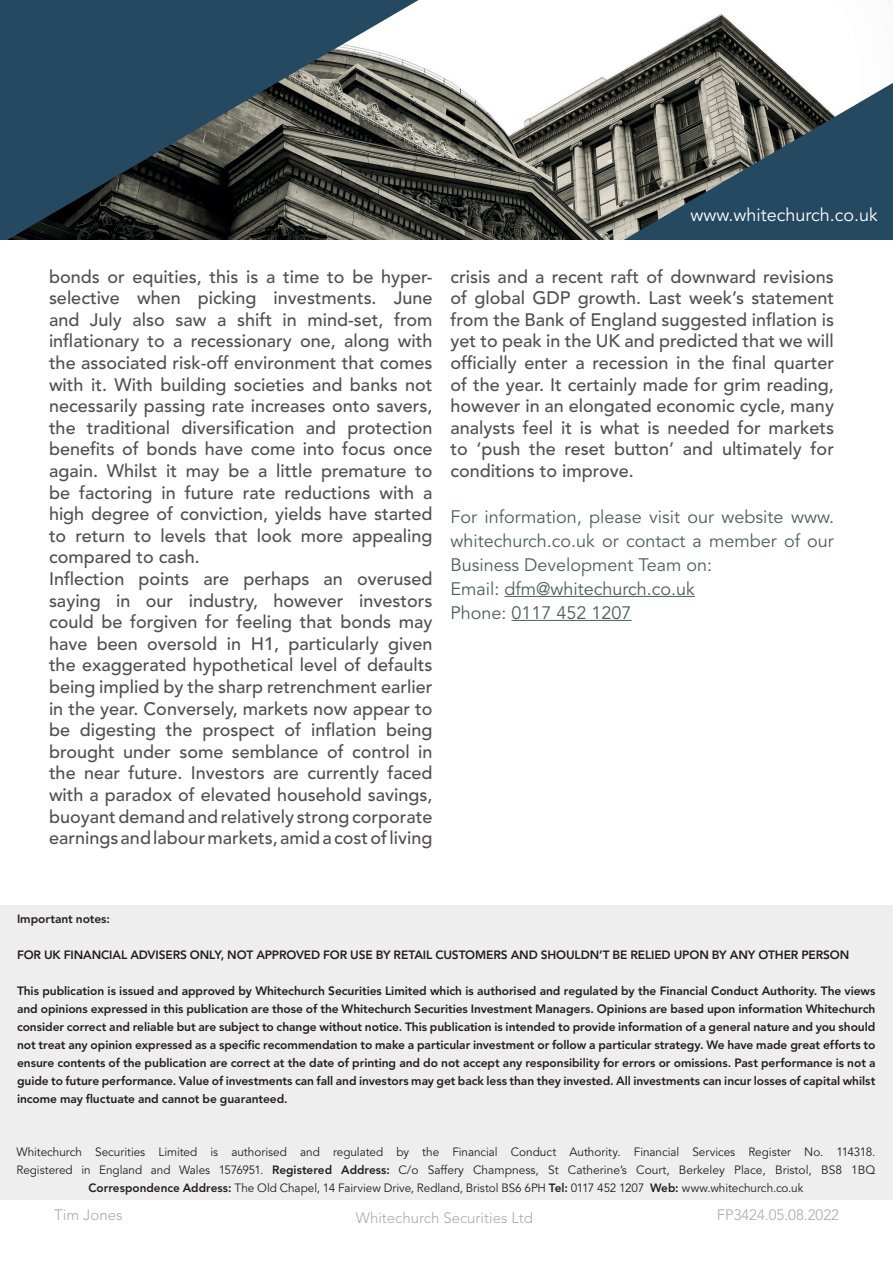
<style>
.page{position:relative;width:893px;height:1263px;background:#fff}
.page>*{position:absolute;margin:0;border:0;box-sizing:border-box;transform-origin:0 0}
.t1{font:500 18px/21.6px "Avenir LT Std";color:#524f4f}
.t2{font:18px/24px "Avenir LT Std";color:#4c605a}
.t3{font:18px "Avenir LT Std";color:#fff}
.t4{font:300 15px "Avenir LT Std";color:#a8aca9}
.t5{font:800 12px/18px "Avenir LT Std";letter-spacing:-.01em;color:#231f20;text-align:justify}
.t6{font:12px/18px "Avenir LT Std";letter-spacing:-.005em;color:#231f20;text-align:center}
.s1{font-weight:800}
</style>
<div class="page">
<img style="left:419px;top:13px;width:380px;height:227px">
<svg style="left:0;top:0;width:419px;height:240px;background:#3b4d55"></svg>
<svg style="left:577px;top:83px;width:316px;height:157px;background:#546267"></svg>
<div style="left:0;top:1143px;width:892px;height:56px;background:#eeeeef"></div>
<hr style="left:504px;top:596px;width:191px;height:1px;background:#4c605a">
<hr style="left:511px;top:620px;width:121px;height:1px;background:#4c605a">
<div style="left:0;top:905px;width:892px;height:238px;background:#eeeeef"></div>
<p class="t3" style="left:690px;top:205px;width:189px">www.whitechurch.co.uk</p>
<p class="t1" style="left:49px;top:266px;width:385px">bonds or equities, this is a time to be hyper&shy;selective when picking investments. June and July also saw a shift in mind-set, from inflationary to a recessionary one, along with the associated risk-off environment that comes with it. With building societies and banks not necessarily passing rate increases onto savers, the traditional diversification and protection benefits of bonds have come into focus once again. Whilst it may be a little premature to be factoring in future rate reductions with a high degree of conviction, yields have started to return to levels that look more appealing compared to cash.<br>Inflection points are perhaps an overused saying in our industry, however investors could be forgiven for feeling that bonds may have been oversold in H1, particularly given the exaggerated hypothetical level of defaults being implied by the sharp retrenchment earlier in the year. Conversely, markets now appear to be digesting the prospect of inflation being brought under some semblance of control in the near future. Investors are currently faced with a paradox of elevated household savings, buoyant demand and relatively strong corporate earnings and labour markets, amid a cost of living</p>
<p class="t1" style="left:450px;top:266px;width:385px;text-align:justify">crisis and a recent raft of downward revisions of global GDP growth. Last week’s statement from the Bank of England suggested inflation is yet to peak in the UK and predicted that we will officially enter a recession in the final quarter of the year. It certainly made for grim reading, however in an elongated economic cycle, many analysts feel it is what is needed for markets to ‘push the reset button’ and ultimately for conditions to improve.</p>
<p class="t2" style="left:450px;top:505px;width:385px">For information, please visit our website www. whitechurch.co.uk or contact a member of our Business Development Team on:<br>Email: dfm@whitechurch.co.uk<br>Phone: 0117 452 1207</p>
<p class="t5" style="left:17px;top:909px;width:94px">Important notes:</p>
<p class="t5" style="left:17px;top:945px;width:834px">FOR UK FINANCIAL ADVISERS ONLY, NOT APPROVED FOR USE BY RETAIL CUSTOMERS AND SHOULDN’T BE RELIED UPON BY ANY OTHER PERSON</p>
<p class="t5" style="left:17px;top:981px;width:860px">This publication is issued and approved by Whitechurch Securities Limited which is authorised and regulated by the Financial Conduct Authority. The views and opinions expressed in this publication are those of the Whitechurch Securities Investment Managers. Opinions are based upon information Whitechurch consider correct and reliable but are subject to change without notice. This publication is intended to provide information of a general nature and you should not treat any opinion expressed as a specific recommendation to make a particular investment or follow a particular strategy. We have made great efforts to ensure contents of the publication are correct at the date of printing and do not accept any responsibility for errors or omissions. Past performance is not a guide to future performance. Value of investments can fall and investors may get back less than they invested. All investments can incur losses of capital whilst income may fluctuate and cannot be guaranteed.</p>
<p class="t6" style="left:17px;top:1143px;width:860px">Whitechurch Securities Limited is authorised and regulated by the Financial Conduct Authority. Financial Services Register No. 114318.<br>Registered in England and Wales 1576951. <span class="s1">Registered Address:</span> C/o Saffery Champness, St Catherine’s Court, Berkeley Place, Bristol, BS8 1BQ<br><span class="s1">Correspondence Address:</span> The Old Chapel, 14 Fairview Drive, Redland, Bristol BS6 6PH <span class="s1">Tel:</span> 0117 452 1207 <span class="s1">Web:</span> www.whitechurch.co.uk</p>
<p class="t4" style="left:54px;top:1206px;width:70px">Tim Jones</p>
<p class="t4" style="left:356px;top:1209px;width:179px">Whitechurch Securities Ltd</p>
<p class="t4" style="left:717px;top:1206px;width:124px">FP3424.05.08.2022</p>
</div>
